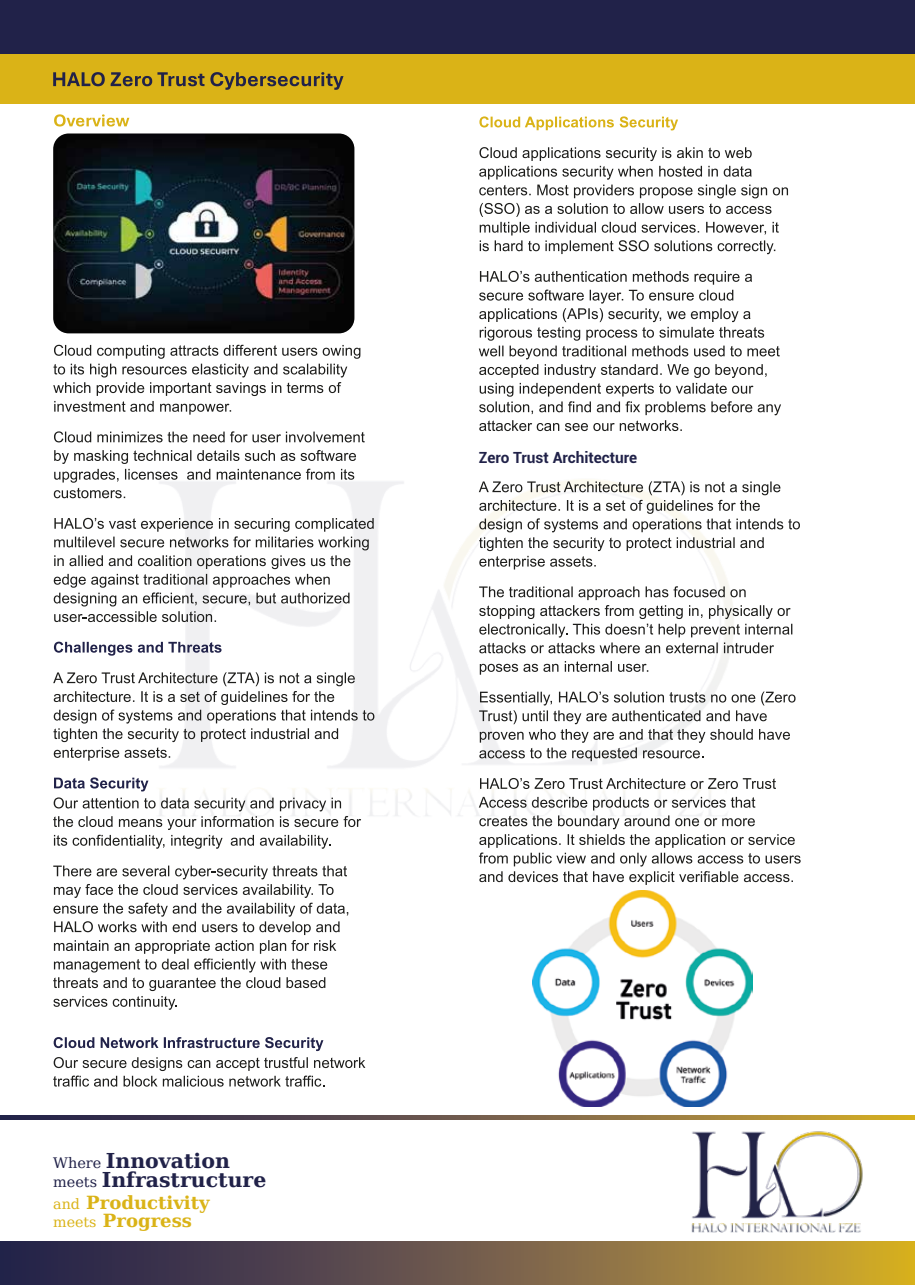
<style>
.page{position:relative;width:915px;height:1285px;background:#fff}
.page>*{position:absolute;margin:0;border:0;box-sizing:border-box;transform-origin:0 0}
.t1{font:700 20.4px/19.8px "ae Al Mateen";color:#212249}
.t2{font:700 18px/18.3px "ae Al Mateen";color:#dab317}
.t3{font:700 15.45px "Roboto";color:#212249}
.s1{font-family:"ae Al Manzomah";font-weight:400;font-size:14.4px}
.s2{font-family:"ae Al Manzomah";font-weight:400;font-size:14.25px}
</style>
<div class="page">
<img style="left:117px;top:431px;width:679px;height:418px">
<div style="left:0;top:0;width:914px;height:54px;background:#212249"></div>
<div style="left:0;top:54px;width:914px;height:49px;background:#dab317"></div>
<img style="left:680px;top:1119px;width:200px;height:114px">
<svg style="left:0;top:1115px;width:914px;height:4px;background:#745f45"></svg>
<svg style="left:0;top:1241px;width:914px;height:43px;background:#745f45"></svg>
<img style="left:532px;top:890px;width:220px;height:216px">
<svg style="left:53px;top:72px;width:52px;height:14px"></svg>
<svg style="left:111px;top:72px;width:232px;height:18px"></svg>
<svg style="left:54px;top:114px;width:75px;height:12px"></svg>
<svg style="left:53px;top:345px;width:307px;height:69px"></svg>
<svg style="left:54px;top:431px;width:310px;height:11px"></svg>
<svg style="left:54px;top:450px;width:302px;height:48px"></svg>
<svg style="left:54px;top:517px;width:319px;height:105px"></svg>
<svg style="left:54px;top:641px;width:167px;height:14px"></svg>
<svg style="left:53px;top:672px;width:321px;height:88px"></svg>
<svg style="left:54px;top:777px;width:94px;height:14px"></svg>
<svg style="left:53px;top:797px;width:308px;height:51px"></svg>
<svg style="left:53px;top:865px;width:295px;height:144px"></svg>
<svg style="left:54px;top:1037px;width:269px;height:13px"></svg>
<svg style="left:53px;top:1057px;width:312px;height:29px"></svg>
<svg style="left:479px;top:116px;width:134px;height:14px"></svg>
<svg style="left:619px;top:116px;width:59px;height:14px"></svg>
<svg style="left:479px;top:147px;width:308px;height:107px"></svg>
<svg style="left:478px;top:271px;width:302px;height:160px"></svg>
<svg style="left:478px;top:481px;width:321px;height:88px"></svg>
<svg style="left:479px;top:586px;width:313px;height:67px"></svg>
<svg style="left:479px;top:661px;width:169px;height:13px"></svg>
<svg style="left:479px;top:691px;width:316px;height:70px"></svg>
<svg style="left:480px;top:777px;width:295px;height:11px"></svg>
<svg style="left:478px;top:796px;width:322px;height:88px"></svg>
<img style="left:53px;top:133px;width:301px;height:200px">
<p class="t3" style="left:478px;top:447px;width:160px">Zero Trust Architecture</p>
<p class="t1" style="left:53px;top:1152px;width:215px"><span class="s1">Where</span> Innovation <span class="s1">meets</span> Infrastructure</p>
<p class="t2" style="left:53px;top:1195px;width:158px"><span class="s2">and</span> Productivity <span class="s2">meets</span> Progress</p>
</div>
